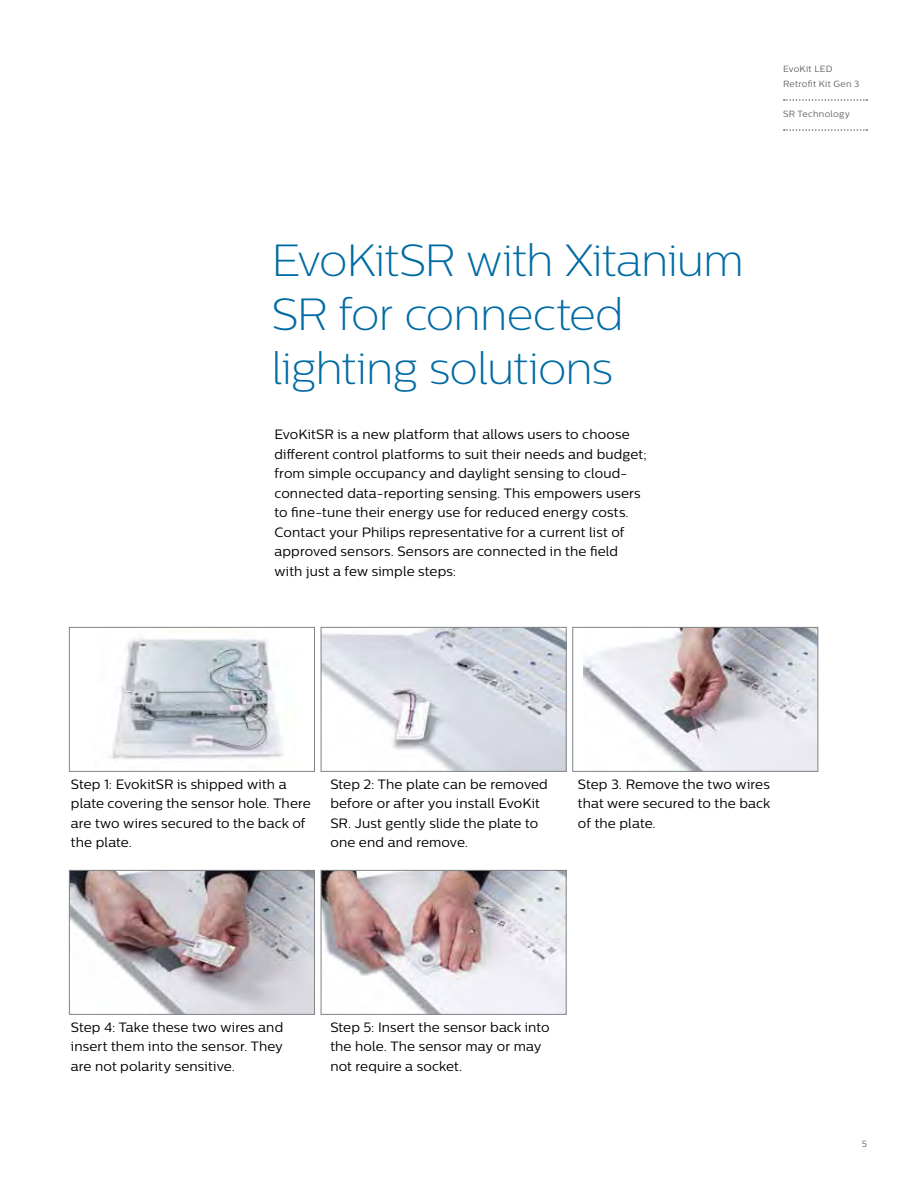
<style>
.page{position:relative;width:918px;height:1188px;background:#fff}
.page>*{position:absolute;margin:0;border:0;box-sizing:border-box;transform-origin:0 0}
.t1{font:45px/54px "Centrale Sans X Light";letter-spacing:-.025em;color:#006ba3}
.t2{font:13.5px/19.5px "Centrale Sans";letter-spacing:.01em;color:#000}
.t3{font:9px/15px "Centrale Sans";letter-spacing:.03em;color:#636466}
</style>
<div class="page">
<svg style="left:784px;top:99px;width:83px;height:2px"></svg>
<svg style="left:784px;top:129px;width:83px;height:2px"></svg>
<img style="left:109px;top:638px;width:174px;height:121px">
<div style="left:69px;top:627px;width:246px;height:145px;border:1px solid #808285"></div>
<img style="left:71px;top:872px;width:242px;height:141px">
<div style="left:69px;top:870px;width:246px;height:145px;border:1px solid #808285"></div>
<img style="left:584px;top:629px;width:232px;height:141px">
<div style="left:572px;top:627px;width:246px;height:145px;border:1px solid #808285"></div>
<img style="left:323px;top:629px;width:242px;height:141px">
<div style="left:321px;top:627px;width:246px;height:145px;border:1px solid #808285"></div>
<img style="left:323px;top:872px;width:242px;height:141px">
<div style="left:321px;top:870px;width:246px;height:145px;border:1px solid #808285"></div>
<p class="t3" style="left:783px;top:62px;width:78px">EvoKit LED<br>Retrofit Kit Gen 3</p>
<p class="t3" style="left:783px;top:107px;width:69px">SR Technology</p>
<h1 class="t1" style="left:272px;top:233px;width:474px">EvoKitSR with Xitanium<br>SR for connected lighting solutions</h1>
<p class="t2" style="left:274px;top:424px;width:374px">EvoKitSR is a new platform that allows users to choose different control platforms to suit their needs and budget; from simple occupancy and daylight sensing to cloud&shy;connected data-reporting sensing. This empowers users to fine-tune their energy use for reduced energy costs.<br>Contact your Philips representative for a current list of approved sensors. Sensors are connected in the field with just a few simple steps:</p>
<p class="t2" style="left:71px;top:774px;width:242px">Step 1: EvokitSR is shipped with a plate covering the sensor hole. There are two wires secured to the back of the plate.</p>
<p class="t2" style="left:330px;top:774px;width:219px">Step 2: The plate can be removed before or after you install EvoKit<br>SR. Just gently slide the plate to one end and remove.</p>
<p class="t2" style="left:578px;top:774px;width:194px;text-align:justify">Step 3. Remove the two wires that were secured to the back of the plate.</p>
<p class="t2" style="left:71px;top:1017px;width:214px;text-align:justify">Step 4: Take these two wires and insert them into the sensor. They are not polarity sensitive.</p>
<p class="t2" style="left:330px;top:1017px;width:221px">Step 5: Insert the sensor back into the hole. The sensor may or may not require a socket.</p>
<p class="t3" style="left:862px;top:1136px;width:7px">5</p>
</div>
